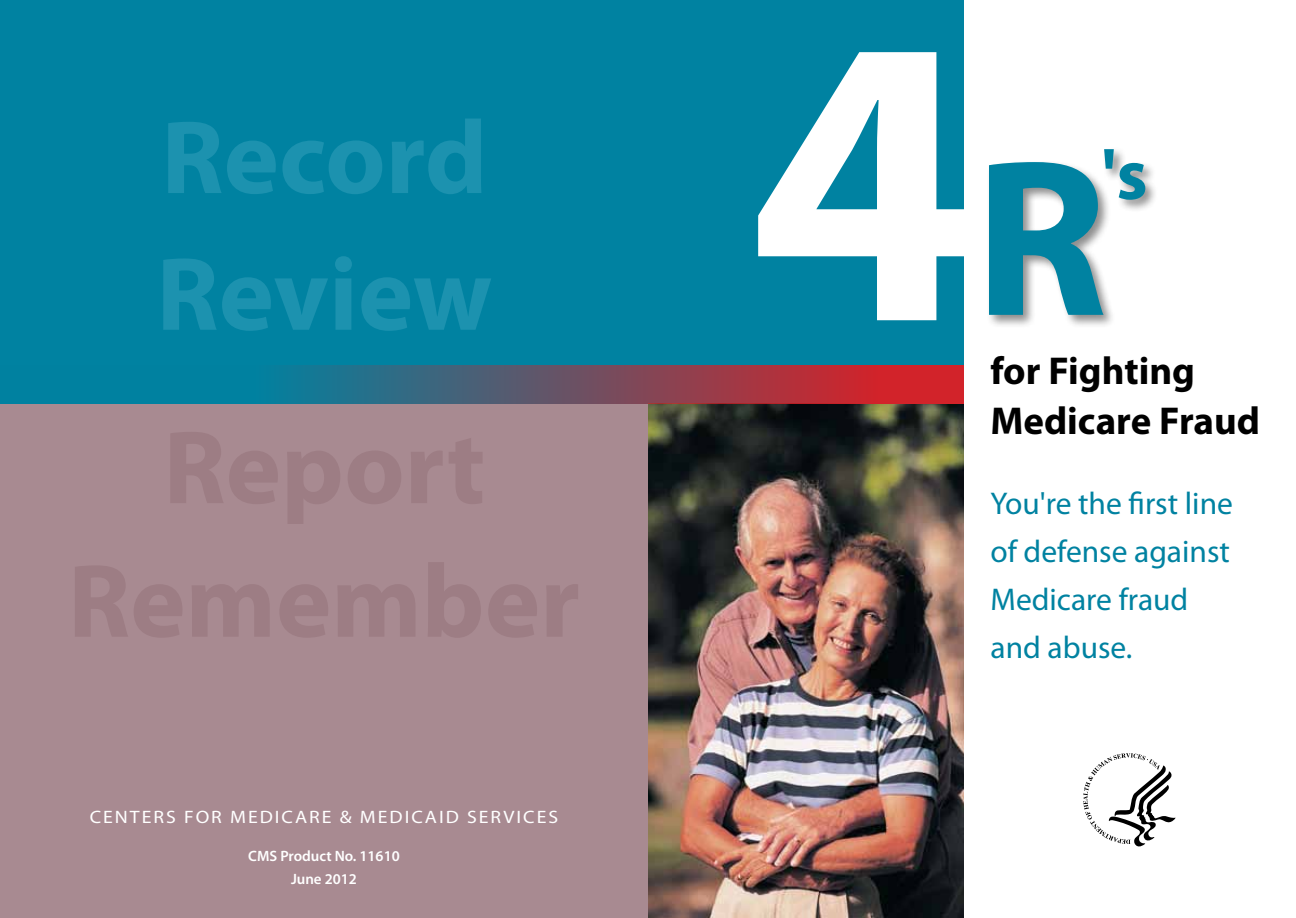
<style>
.page{position:relative;width:1296px;height:918px;background:#fff}
.page>*{position:absolute;margin:0;border:0;box-sizing:border-box;transform-origin:0 0}
.t1{font:700 412.5px "Myriad Pro";color:#fff}
.t2{font:700 225px "Myriad Pro";color:#0082a1}
.t3{font:700 105px/136.6px "Myriad Pro";color:#1c92af}
.t4{font:700 72px "Myriad Pro";color:#0082a1}
.t5{font:700 39px "Myriad Pro";color:#000}
.t6{font:31.5px/48px "Myriad Pro";color:#0082a1}
.t7{font:18px "Myriad Pro";letter-spacing:.1em;color:#fff;scale:1.1 1}
.t8{font:600 15px/22.5px "Myriad Pro";color:#fff;text-align:center}
</style>
<div class="page">
<div style="left:0;top:0;width:963px;height:918px;background:#a88a91"></div>
<svg style="left:1083px;top:753px;width:93px;height:93px"></svg>
<div style="left:0;top:0;width:963px;height:404px;background:#0082a1"></div>
<div style="left:986px;top:159px;width:130px;height:169px;background:#000;opacity:.45"></div>
<div style="left:1102px;top:147px;width:57px;height:66px;background:#000;opacity:.45"></div>
<img style="left:648px;top:404px;width:315px;height:514px">
<svg style="left:286px;top:365px;width:677px;height:39px;background:#7a495a"></svg>
<h3 class="t3" style="left:156px;top:86px;width:338px">Record<br>Review</h3>
<p class="t7" style="left:90px;top:806px;width:427px">CENTERS FOR MEDICARE &amp; MEDICAID SERVICES</p>
<p class="t8" style="left:248px;top:845px;width:153px">CMS Product No. 11610<br>June 2012</p>
<p class="t1" style="left:749px;top:-88px;width:230px">4</p>
<p class="t4" style="left:1102px;top:128px;width:48px">'s</p>
<p class="t2" style="left:974px;top:92px;width:135px">R</p>
<p class="t5" style="left:990px;top:346px;width:206px">for Fighting</p>
<p class="t5" style="left:990px;top:395px;width:271px">Medicare Fraud</p>
<p class="t6" style="left:990px;top:479px;width:244px">You're the first line of defense against<br>Medicare fraud and abuse.</p>
</div>
